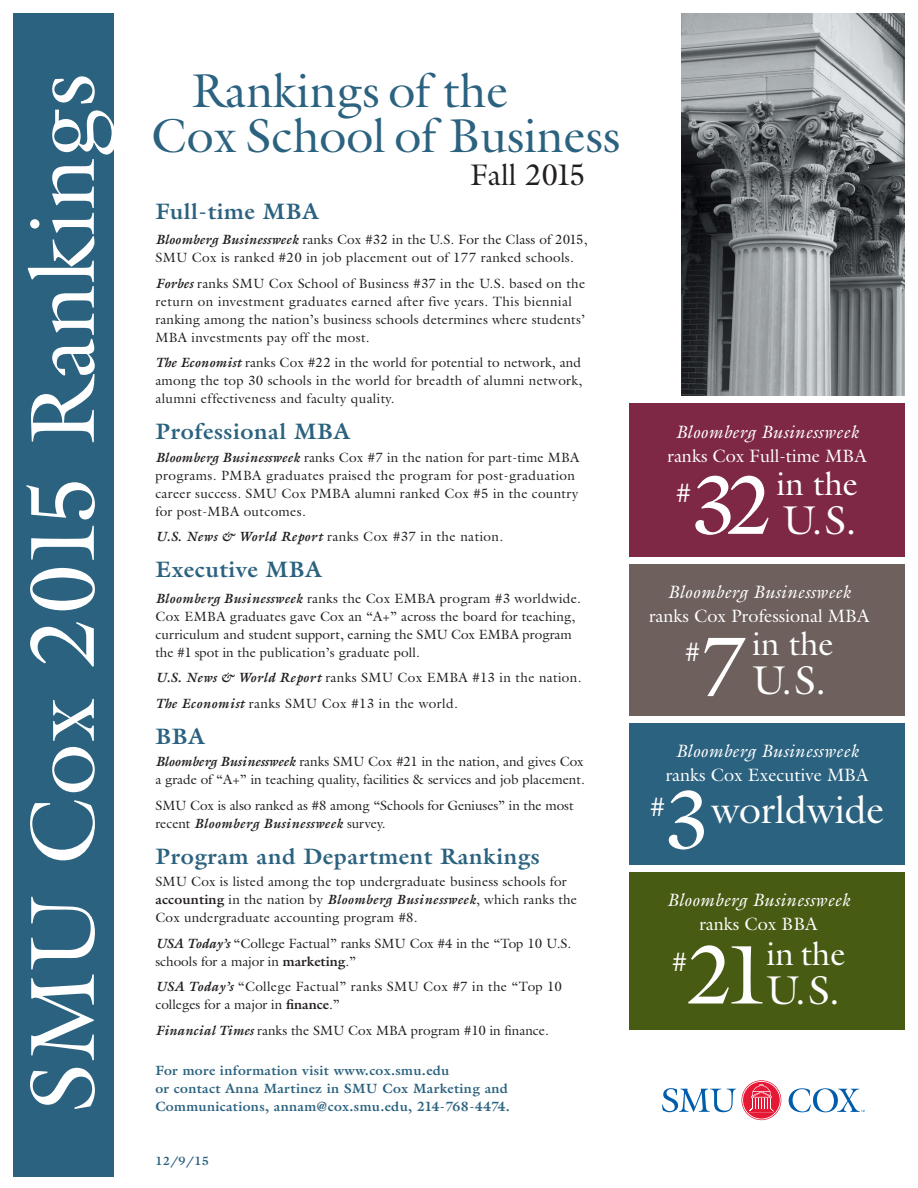
<style>
.page{position:relative;width:918px;height:1188px;background:#fff}
.page>*{position:absolute;margin:0;border:0;box-sizing:border-box;transform-origin:0 0}
.t1{font:92.1px "Galliard Std";letter-spacing:.02em;color:#fff}
.t2{font:84.15px "Galliard Std";color:#fff}
.t3{font:48px/45px "Galliard Std";color:#2b627f}
.t4{font:40.5px "Galliard Std";color:#fff}
.t5{font:39px "Galliard Std";color:#fff}
.t6{font:33px "Galliard Std";color:#fff}
.t7{font:30px "Galliard Std";letter-spacing:-.005em;color:#231f20}
.t8{font:26.85px "Galliard Std";color:#fff}
.t9{font:700 22.5px "Galliard Std";letter-spacing:.025em;color:#2b627f}
.t10{font:italic 18px "Galliard Std";letter-spacing:.02em;color:#fff}
.t11{font:18px "Galliard Std";color:#fff}
.t12{font:13.5px/18px "Galliard Std";letter-spacing:.015em;color:#231f20}
.t13{font:700 13.5px/18px "Galliard Std";letter-spacing:.025em;color:#2b627f}
.t14{font:13.5px/18px "Galliard Std";letter-spacing:-.005em;color:#231f20}
.t15{font:700 12px "Galliard Std";color:#2b627f}
.s1{font-weight:700;font-style:italic}
.s2{font-weight:700}
.s3{font-size:84.15px}
</style>
<div class="page">
<div style="left:14px;top:14px;width:100px;height:1163px;background:#2b627f"></div>
<svg style="left:662px;top:1088px;width:74px;height:24px"></svg>
<svg style="left:741px;top:1080px;width:40px;height:40px"></svg>
<svg style="left:742px;top:1081px;width:39px;height:38px"></svg>
<svg style="left:789px;top:1088px;width:76px;height:24px"></svg>
<img style="left:681px;top:14px;width:223px;height:381px">
<div style="left:629px;top:723px;width:275px;height:141px;background:#2b627f"></div>
<div style="left:629px;top:564px;width:275px;height:152px;background:#6d605d"></div>
<div style="left:629px;top:872px;width:275px;height:158px;background:#485b12"></div>
<div style="left:629px;top:403px;width:275px;height:154px;background:#7e2846"></div>
<h1 class="t1" style="left:5px;top:1111px;width:1039px;rotate:-90deg">SMU Cox 2015 Rankings</h1>
<h3 class="t3" style="left:151px;top:67px;width:471px;text-indent:40px">Rankings of the<br>Cox School of Business</h3>
<h3 class="t7" style="left:471px;top:156px;width:117px">Fall 2015</h3>
<h3 class="t9" style="left:155px;top:196px;width:165px">Full-time MBA</h3>
<p class="t12" style="left:155px;top:230px;width:434px"><span class="s1">Bloomberg Businessweek</span> ranks Cox #32 in the U.S. For the Class of 2015,<br>SMU Cox is ranked #20 in job placement out of 177 ranked schools.</p>
<p class="t12" style="left:155px;top:274px;width:431px"><span class="s1">Forbes</span> ranks SMU Cox School of Business #37 in the U.S. based on the return on investment graduates earned after five years. This biennial ranking among the nation’s business schools determines where students’ MBA investments pay off the most.</p>
<p class="t12" style="left:155px;top:353px;width:428px;text-align:justify"><span class="s1">The Economist</span> ranks Cox #22 in the world for potential to network, and among the top 30 schools in the world for breadth of alumni network, alumni effectiveness and faculty quality.</p>
<h3 class="t9" style="left:155px;top:417px;width:196px">Professional MBA</h3>
<p class="t12" style="left:155px;top:448px;width:425px"><span class="s1">Bloomberg Businessweek</span> ranks Cox #7 in the nation for part-time MBA programs. PMBA graduates praised the program for post-graduation career success. SMU Cox PMBA alumni ranked Cox #5 in the country for post-MBA outcomes.</p>
<p class="t12" style="left:155px;top:527px;width:349px"><span class="s1">U.S. News &amp; World Report</span> ranks Cox #37 in the nation.</p>
<h3 class="t9" style="left:155px;top:555px;width:168px">Executive MBA</h3>
<p class="t12" style="left:155px;top:589px;width:427px"><span class="s1">Bloomberg Businessweek</span> ranks the Cox EMBA program #3 worldwide.<br>Cox EMBA graduates gave Cox an “A+” across the board for teaching, curriculum and student support, earning the SMU Cox EMBA program the #1 spot in the publication’s graduate poll.</p>
<p class="t12" style="left:155px;top:665px;width:428px;line-height:25.5px"><span class="s1">U.S. News &amp; World Report</span> ranks SMU Cox EMBA #13 in the nation.<br><span class="s1">The Economist</span> ranks SMU Cox #13 in the world.</p>
<h3 class="t9" style="left:155px;top:721px;width:51px">BBA</h3>
<p class="t12" style="left:155px;top:752px;width:431px"><span class="s1">Bloomberg Businessweek</span> ranks SMU Cox #21 in the nation, and gives Cox a grade of “A+” in teaching quality, facilities &amp; services and job placement.</p>
<p class="t14" style="left:155px;top:796px;width:420px">SMU Cox is also ranked as #8 among “Schools for Geniuses” in the most recent <span class="s1">Bloomberg Businessweek</span> survey.</p>
<h3 class="t9" style="left:155px;top:841px;width:386px">Program and Department Rankings</h3>
<p class="t12" style="left:155px;top:872px;width:423px">SMU Cox is listed among the top undergraduate business schools for <span class="s2">accounting</span> in the nation by <span class="s1">Bloomberg Businessweek</span>, which ranks the<br>Cox undergraduate accounting program #8.</p>
<p class="t12" style="left:155px;top:934px;width:417px"><span class="s1">USA Today’s</span> “College Factual” ranks SMU Cox #4 in the “Top 10 U.S. schools for a major in <span class="s2">marketing</span>.”</p>
<p class="t12" style="left:155px;top:977px;width:408px"><span class="s1">USA Today’s</span> “College Factual” ranks SMU Cox #7 in the “Top 10 colleges for a major in <span class="s2">finance</span>.”</p>
<p class="t12" style="left:155px;top:1021px;width:395px"><span class="s1">Financial Times</span> ranks the SMU Cox MBA program #10 in finance.</p>
<p class="t13" style="left:155px;top:1061px;width:356px">For more information visit www.cox.smu.edu<br>or contact Anna Martinez in SMU Cox Marketing and<br>Communications, annam@cox.smu.edu, 214-768-4474.</p>
<p class="t15" style="left:155px;top:1153px;width:55px">12/9/15</p>
<h3 class="t10" style="left:675px;top:420px;width:185px">Bloomberg Businessweek</h3>
<h3 class="t11" style="left:668px;top:444px;width:201px">ranks Cox Full-time MBA</h3>
<h3 class="t8" style="left:676px;top:476px;width:17px">#</h3>
<h2 class="t2" style="left:689px;top:453px;width:86px">32</h2>
<h3 class="t6" style="left:777px;top:463px;width:83px">in the</h3>
<h3 class="t4" style="left:782px;top:495px;width:76px">U.S.</h3>
<h3 class="t10" style="left:668px;top:580px;width:185px">Bloomberg Businessweek</h3>
<h3 class="t11" style="left:649px;top:604px;width:222px">ranks Cox Professional MBA</h3>
<h3 class="t8" style="left:685px;top:636px;width:17px">#</h3>
<h2 class="t2" style="left:701px;top:614px;width:49px">7</h2>
<h3 class="t6" style="left:753px;top:623px;width:83px">in the</h3>
<h3 class="t4" style="left:752px;top:655px;width:76px">U.S.</h3>
<h3 class="t10" style="left:675px;top:740px;width:185px">Bloomberg Businessweek</h3>
<h3 class="t11" style="left:666px;top:764px;width:204px">ranks Cox Executive MBA</h3>
<h3 class="t8" style="left:650px;top:790px;width:17px">#</h3>
<h3 class="t5" style="left:663px;top:785px;width:223px"><span class="s3">3</span>worldwide</h3>
<h3 class="t10" style="left:667px;top:889px;width:185px">Bloomberg Businessweek</h3>
<h3 class="t11" style="left:699px;top:913px;width:120px">ranks Cox BBA</h3>
<h3 class="t8" style="left:672px;top:945px;width:17px">#</h3>
<h2 class="t2" style="left:687px;top:922px;width:86px">21</h2>
<h3 class="t6" style="left:767px;top:933px;width:80px">in the</h3>
<h3 class="t4" style="left:766px;top:964px;width:76px">U.S.</h3>
</div>
